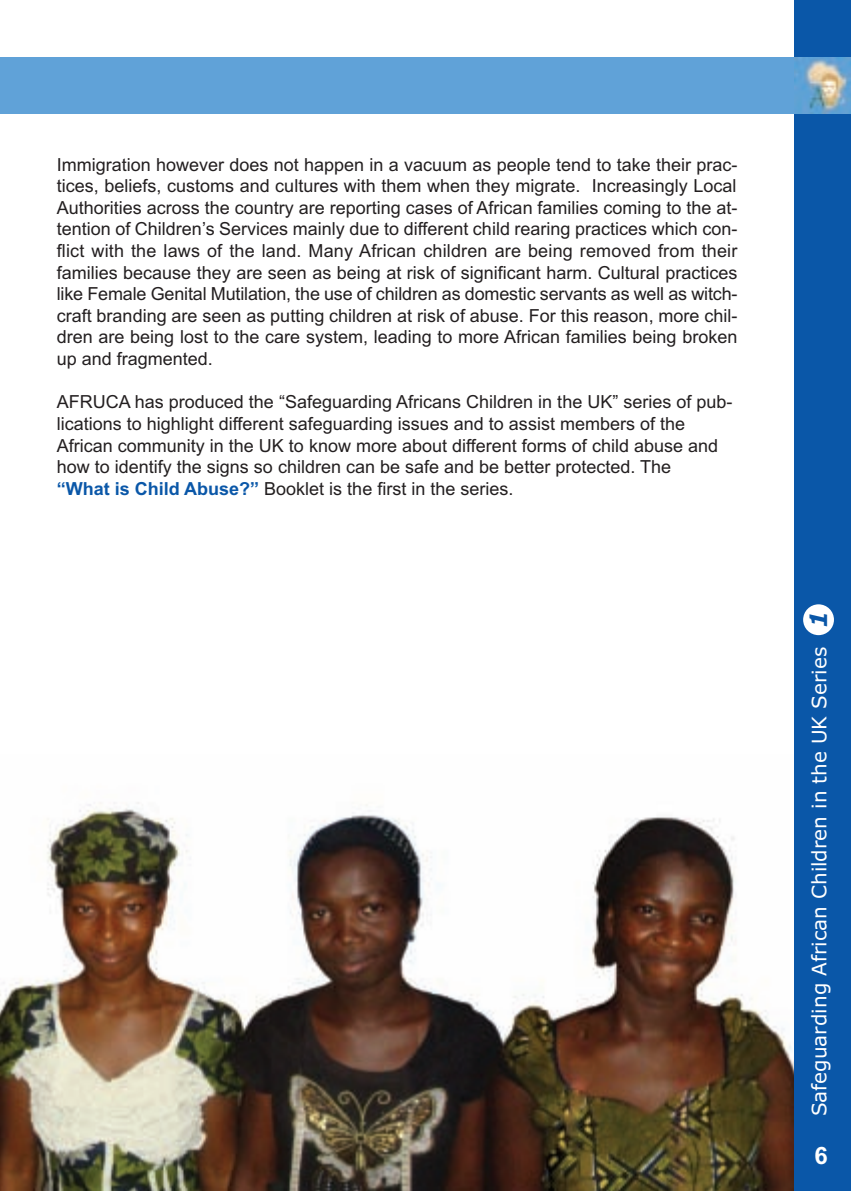
<style>
.page{position:relative;width:851px;height:1191px;background:#fff}
.page>*{position:absolute;margin:0;border:0;box-sizing:border-box;transform-origin:0 0}
.t1{font:700 24px "Arial";color:#fff}
.t2{font:20px "Verdana";color:#fff}
.t3{font:18px/21.6px "Arial";color:#231f20;text-align:justify}
.s1{font-weight:700;color:#0a57a8}
.s2{font-weight:700;font-style:italic;font-size:24px;color:#0a57a8}
</style>
<div class="page">
<img style="left:0;top:802px;width:794px;height:389px">
<div style="left:794px;top:0;width:56px;height:1191px;background:#0a57a8"></div>
<div style="left:803px;top:604px;width:30px;height:31px;background:#fff;border-radius:50%"></div>
<div style="left:0;top:57px;width:850px;height:57px;background:#60a2d8"></div>
<p class="t3" style="left:57px;top:154px;width:682px">Immigration however does not happen in a vacuum as people tend to take their prac&shy;tices, beliefs, customs and cultures with them when they migrate. Increasingly Local Authorities across the country are reporting cases of African families coming to the at&shy;tention of Children’s Services mainly due to different child rearing practices which con&shy;flict with the laws of the land. Many African children are being removed from their families because they are seen as being at risk of significant harm. Cultural practices like Female Genital Mutilation, the use of children as domestic servants as well as witch&shy;craft branding are seen as putting children at risk of abuse. For this reason, more chil&shy;dren are being lost to the care system, leading to more African families being broken up and fragmented.</p>
<p class="t3" style="left:57px;top:391px;width:677px;text-align:left">AFRUCA has produced the “Safeguarding Africans Children in the UK” series of pub&shy;lications to highlight different safeguarding issues and to assist members of the African community in the UK to know more about different forms of child abuse and how to identify the signs so children can be safe and be better protected. The<br><span class="s1">“What is Child Abuse?”</span> Booklet is the first in the series.</p>
<p class="t2" style="left:807px;top:1116px;width:507px;rotate:-90deg">Safeguarding African Children in the UK Series <span class="s2">1</span></p>
<h1 class="t1" style="left:814px;top:1141px;width:15px">6</h1>
</div>
